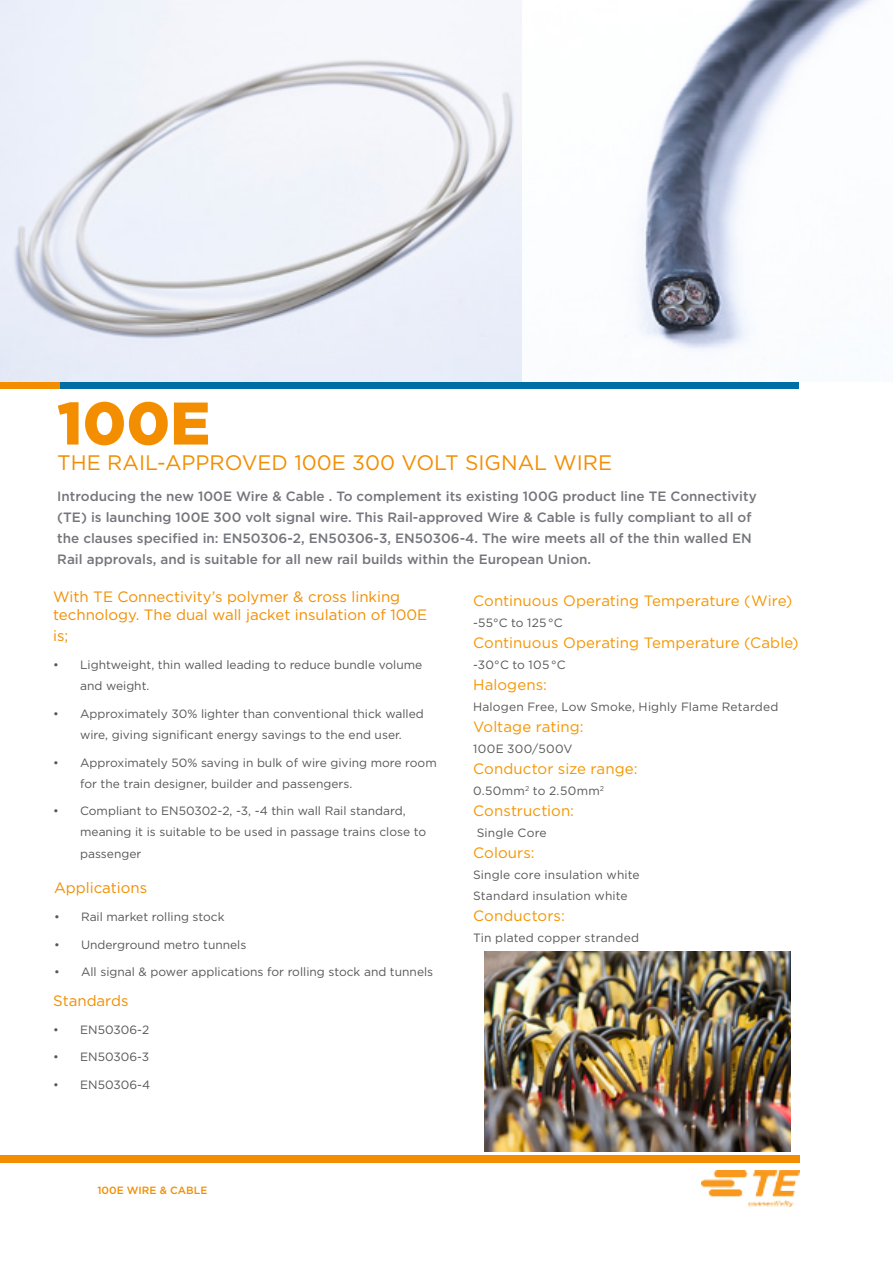
<style>
.page{position:relative;width:893px;height:1263px;background:#fff}
.page>*{position:absolute;margin:0;border:0;box-sizing:border-box;transform-origin:0 0}
.t1{font:900 60px "Gotham";color:#f28e00}
.t2{font:21px "Gotham";color:#f28e00}
.t3{font:15px "Gotham";letter-spacing:.005em;color:#f49600}
.t4{font:15px/18px "Gotham";color:#f28e00}
.t5{font:500 13.5px/21px "Gotham";color:#75767c}
.t6{font:12px/21px "Gotham";color:#575756}
.t7{font:12px "Gotham";letter-spacing:.025em;color:#575756}
.t8{font:12px "Gotham";letter-spacing:.03em;color:#575756}
.t9{font:500 10.5px "Gotham";color:#f28e00}
</style>
<div class="page">
<div style="left:0;top:1155px;width:799px;height:7px;background:#f28e00"></div>
<div style="left:60px;top:381px;width:739px;height:7px;background:#006da5"></div>
<div style="left:0;top:381px;width:60px;height:7px;background:#f28e00"></div>
<img style="left:702px;top:1170px;width:97px;height:37px">
<img style="left:0;top:0;width:522px;height:381px">
<img style="left:636px;top:0;width:235px;height:351px">
<img style="left:484px;top:951px;width:306px;height:200px">
<h1 class="t1" style="left:57px;top:382px;width:154px">100E</h1>
<h2 class="t2" style="left:57px;top:449px;width:556px">THE RAIL-APPROVED 100E 300 VOLT SIGNAL WIRE</h2>
<p class="t5" style="left:57px;top:485px;width:701px">Introducing the new 100E Wire &amp; Cable . To complement its existing 100G product line TE Connectivity (TE) is launching 100E 300 volt signal wire. This Rail-approved Wire &amp; Cable is fully compliant to all of the clauses specified in: EN50306-2, EN50306-3, EN50306-4. The wire meets all of the thin walled EN Rail approvals, and is suitable for all new rail builds within the European Union.</p>
<p class="t3" style="left:473px;top:591px;width:321px">Continuous Operating Temperature (Wire)</p>
<p class="t6" style="left:473px;top:611px;width:91px">-55°C to 125 °C</p>
<p class="t3" style="left:473px;top:633px;width:327px">Continuous Operating Temperature (Cable)</p>
<p class="t6" style="left:473px;top:653px;width:94px">-30°C to 105 °C</p>
<p class="t3" style="left:473px;top:675px;width:75px">Halogens:</p>
<p class="t6" style="left:473px;top:695px;width:307px">Halogen Free, Low Smoke, Highly Flame Retarded</p>
<p class="t3" style="left:473px;top:717px;width:112px">Voltage rating:</p>
<p class="t8" style="left:473px;top:741px;width:101px">100E 300/500V</p>
<p class="t3" style="left:473px;top:759px;width:166px">Conductor size range:</p>
<p class="t7" style="left:473px;top:783px;width:133px">0.50mm<sup>2</sup> to 2.50mm<sup>2</sup></p>
<p class="t3" style="left:473px;top:801px;width:103px">Construction:</p>
<p class="t6" style="left:477px;top:821px;width:71px">Single Core</p>
<p class="t3" style="left:473px;top:843px;width:63px">Colours:</p>
<p class="t6" style="left:473px;top:863px;width:168px">Single core insulation white<br>Standard insulation white</p>
<p class="t3" style="left:473px;top:906px;width:93px">Conductors:</p>
<p class="t6" style="left:473px;top:926px;width:167px">Tin plated copper stranded</p>
<p class="t4" style="left:53px;top:588px;width:376px">With TE Connectivity’s polymer &amp; cross linking technology. The dual wall jacket insulation of 100E</p>
<p class="t4" style="left:53px;top:627px;width:17px">is;</p>
<p class="t6" style="left:80px;top:654px;width:344px;text-indent:-27px">• Lightweight, thin walled leading to reduce bundle volume and weight.</p>
<p class="t6" style="left:53px;top:703px;width:372px;text-align:center">• Approximately 30% lighter than conventional thick walled wire, giving significant energy savings to the end user.</p>
<p class="t6" style="left:80px;top:752px;width:358px;text-indent:-27px">• Approximately 50% saving in bulk of wire giving more room for the train designer, builder and passengers.</p>
<p class="t6" style="left:80px;top:800px;width:348px;text-indent:-27px">• Compliant to EN50302-2, -3, -4 thin wall Rail standard, meaning it is suitable to be used in passage trains close to passenger</p>
<p class="t4" style="left:54px;top:878px;width:95px">Applications</p>
<p class="t6" style="left:54px;top:906px;width:172px">• Rail market rolling stock</p>
<p class="t6" style="left:54px;top:934px;width:194px">• Underground metro tunnels</p>
<p class="t6" style="left:54px;top:961px;width:381px">• All signal &amp; power applications for rolling stock and tunnels</p>
<p class="t4" style="left:53px;top:991px;width:77px">Standards</p>
<p class="t6" style="left:53px;top:1018px;width:98px">• EN50306-2</p>
<p class="t6" style="left:53px;top:1046px;width:98px">• EN50306-3</p>
<p class="t6" style="left:53px;top:1074px;width:98px">• EN50306-4</p>
<p class="t9" style="left:97px;top:1183px;width:111px">100E WIRE &amp; CABLE</p>
</div>
